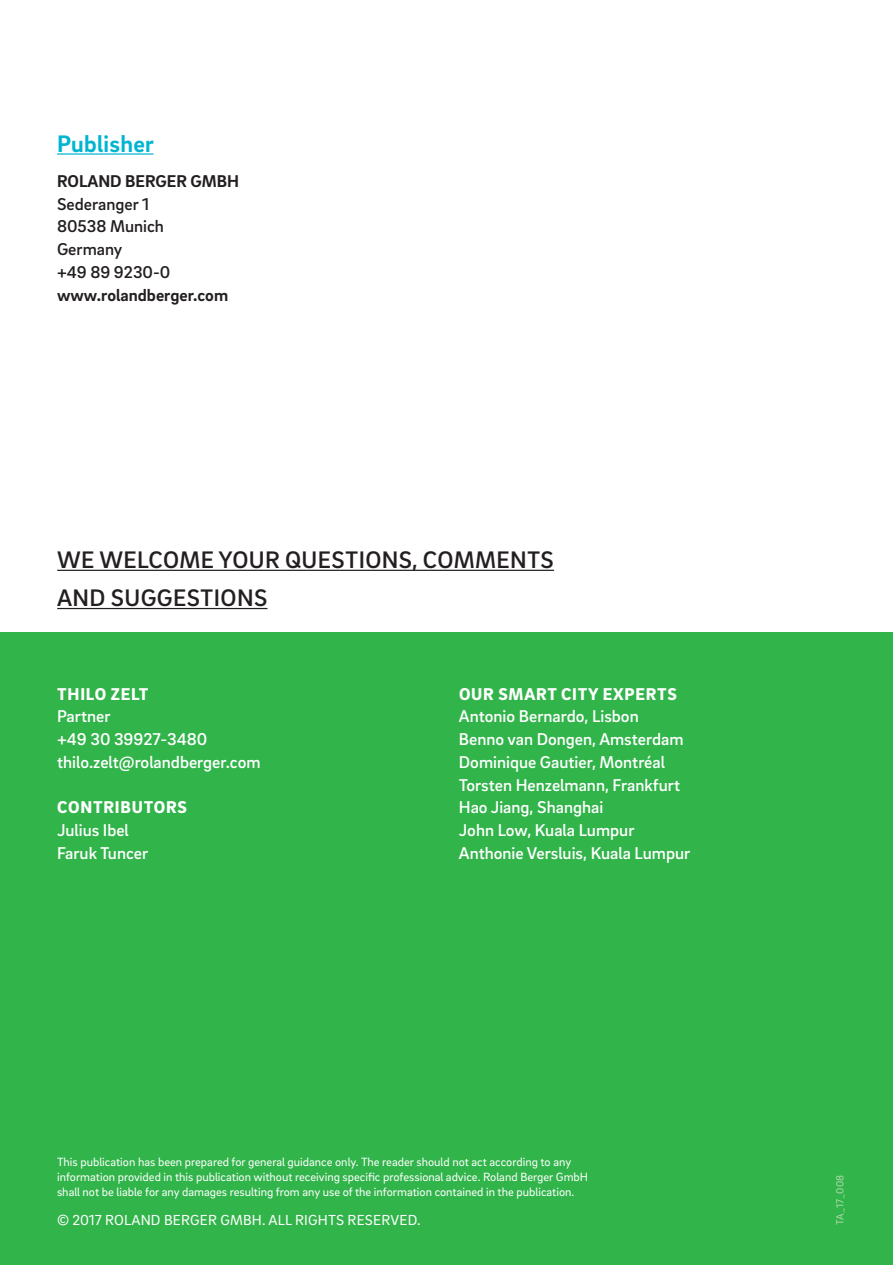
<style>
.page{position:relative;width:893px;height:1265px;background:#fff}
.page>*{position:absolute;margin:0;border:0;box-sizing:border-box;transform-origin:0 0}
.t1{font:500 24.5px/38.1px "Brix Sans";letter-spacing:.015em;color:#231f20}
.t2{font:700 24.5px "Brix Sans";letter-spacing:.01em;color:#00b5d1}
.t3{font:500 17.5px/22.8px "Brix Sans";color:#fff}
.t4{font:500 17.5px/22.8px "Brix Sans";color:#231f20}
.t5{font:900 17.5px "Brix Sans";letter-spacing:.045em;color:#fff}
.t6{font:700 17.5px "Brix Sans";color:#231f20}
.t7{font:14.88px "Brix Sans";letter-spacing:.015em;color:#fff}
.t8{font:12.25px/14.9px "Brix Sans";color:#fff}
.t9{font:10.5px "Brix Sans";letter-spacing:.025em;color:#b2daae}
</style>
<div class="page">
<div style="left:0;top:632px;width:893px;height:633px;background:#31b44a"></div>
<hr style="left:57px;top:153px;width:97px;height:2px;background:#00b5d1">
<hr style="left:57px;top:570px;width:497px;height:1px;background:#231f20">
<hr style="left:57px;top:608px;width:211px;height:1px;background:#231f20">
<h1 class="t2" style="left:57px;top:127px;width:98px">Publisher</h1>
<h2 class="t6" style="left:57px;top:169px;width:183px">ROLAND BERGER GMBH</h2>
<h2 class="t4" style="left:57px;top:192px;width:115px">Sederanger 1<br>80538 Munich<br>Germany<br>+49 89 9230-0</h2>
<h2 class="t6" style="left:57px;top:283px;width:173px">www.rolandberger.com</h2>
<h1 class="t1" style="left:57px;top:539px;width:498px">WE WELCOME YOUR QUESTIONS, COMMENTS<br>AND SUGGESTIONS</h1>
<h2 class="t5" style="left:57px;top:682px;width:93px">THILO ZELT</h2>
<h2 class="t3" style="left:57px;top:704px;width:205px">Partner<br>+49 30 39927-3480 thilo.zelt@rolandberger.com</h2>
<h2 class="t5" style="left:57px;top:796px;width:131px">CONTRIBUTORS</h2>
<h2 class="t3" style="left:57px;top:818px;width:93px">Julius Ibel<br>Faruk Tuncer</h2>
<h2 class="t5" style="left:459px;top:682px;width:219px">OUR SMART CITY EXPERTS</h2>
<h2 class="t3" style="left:459px;top:704px;width:233px">Antonio Bernardo, Lisbon<br>Benno van Dongen, Amsterdam<br>Dominique Gautier, Montréal<br>Torsten Henzelmann, Frankfurt<br>Hao Jiang, Shanghai<br>John Low, Kuala Lumpur<br>Anthonie Versluis, Kuala Lumpur</h2>
<p class="t8" style="left:57px;top:1154px;width:533px">This publication has been prepared for general guidance only. The reader should not act according to any information provided in this publication without receiving specific professional advice. Roland Berger GmbH shall not be liable for any damages resulting from any use of the information contained in the publication.</p>
<p class="t7" style="left:57px;top:1211px;width:365px">© 2017 ROLAND BERGER GMBH. ALL RIGHTS RESERVED.</p>
<p class="t9" style="left:833px;top:1225px;width:52px;rotate:-90deg">TA_17_008</p>
</div>
